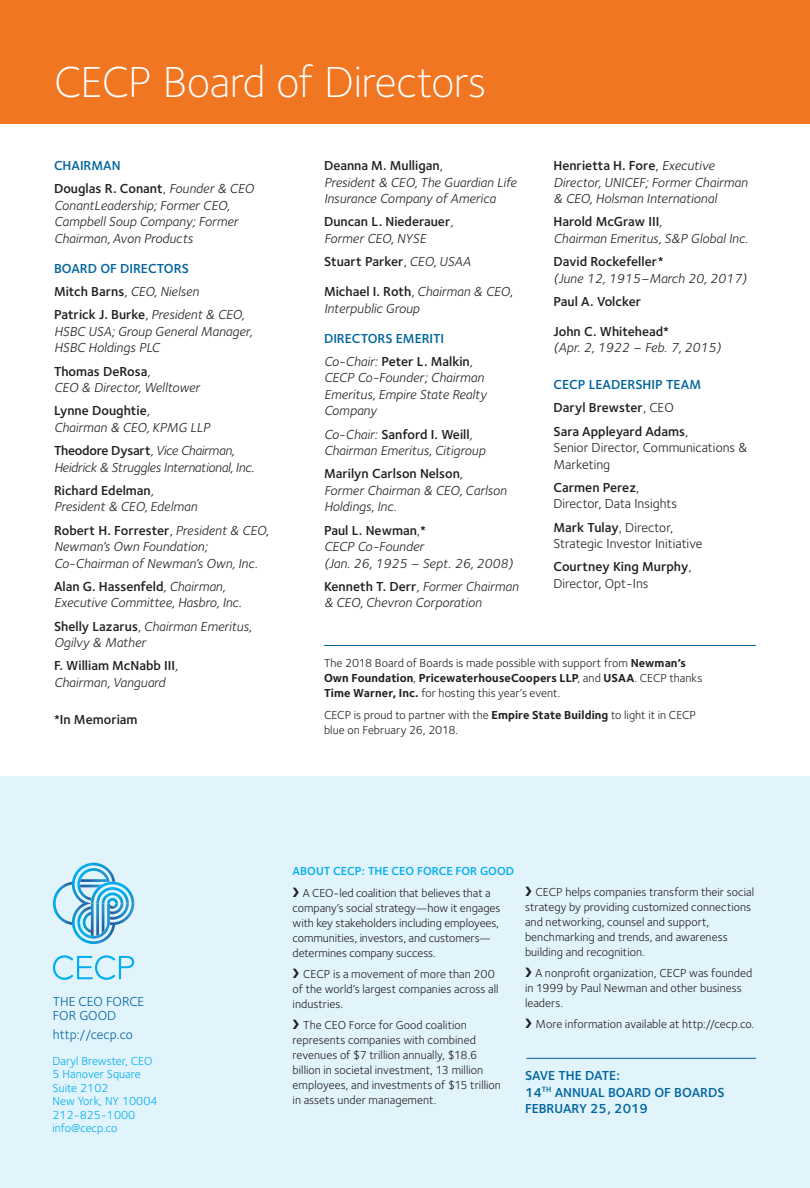
<style>
.page{position:relative;width:810px;height:1188px;background:#fff}
.page>*{position:absolute;margin:0;border:0;box-sizing:border-box;transform-origin:0 0}
.Page_Head_Blue_GG{font:300 45px "Foundry Sterling";letter-spacing:-.01em;color:#fff}
.t1{font:italic 13.5px/16.5px "Foundry Sterling";color:#231f20}
.t2{font:600 13.5px/16.5px "Foundry Sterling";color:#231f20}
.t3{font:13.5px/16.5px "Foundry Sterling";color:#231f20}
.t4{font:600 13.5px "Foundry Sterling";color:#00659e}
.t5{font:italic 13.5px/16.5px "Foundry Sterling";letter-spacing:-.02em;color:#231f20}
.t6{font:13.5px/13.5px "Foundry Sterling";color:#00659e}
.t7{font:12px/15px "Foundry Sterling";color:#231f20}
.t8{font:12px/13.5px "Foundry Sterling";color:#00aeef}
.t9{font:600 12px "Foundry Sterling";color:#00aeef}
.s1{font-weight:600;font-style:normal}
.s2{font-style:normal}
.s3{font-weight:400;font-style:italic}
.s4{font-weight:400}
.s5{font-weight:600}
.s6{font-weight:700}
</style>
<div class="page">
<div style="left:0;top:777px;width:810px;height:411px;background:#e1f4fc"></div>
<div style="left:0;top:0;width:810px;height:124px;background:#f07622"></div>
<svg style="left:53px;top:955px;width:81px;height:25px"></svg>
<svg style="left:53px;top:863px;width:81px;height:81px"></svg>
<hr style="left:324px;top:645px;width:432px;height:1px;background:#00659e">
<hr style="left:526px;top:1058px;width:230px;height:1px;background:#00659e">
<p class="Page_Head_Blue_GG" style="left:54px;top:56px;width:434px">CECP Board of Directors</p>
<p class="t4" style="left:54px;top:158px;width:68px">CHAIRMAN</p>
<p class="t1" style="left:54px;top:181px;width:201px"><span class="s1">Douglas R. Conant</span><span class="s2">,</span> Founder &amp; CEO<br>ConantLeadership; Former CEO,<br>Campbell Soup Company; Former<br>Chairman, Avon Products</p>
<p class="t4" style="left:54px;top:260px;width:136px">BOARD OF DIRECTORS</p>
<p class="t1" style="left:54px;top:283px;width:147px"><span class="s1">Mitch Barns</span>, CEO, Nielsen</p>
<p class="t1" style="left:54px;top:307px;width:200px"><span class="s1">Patrick J. Burke</span>, President &amp; CEO,<br>HSBC USA; Group General Manager,<br>HSBC Holdings PLC</p>
<p class="t1" style="left:54px;top:363px;width:148px"><span class="s1">Thomas DeRosa</span>,<br>CEO &amp; Director, Welltower</p>
<p class="t1" style="left:54px;top:403px;width:158px"><span class="s1">Lynne Doughtie</span>,<br>Chairman &amp; CEO, KPMG LLP</p>
<p class="t5" style="left:54px;top:442px;width:202px"><span class="s1">Theodore Dysart</span>, Vice Chairman,<br>Heidrick &amp; Struggles International, Inc.</p>
<p class="t1" style="left:54px;top:482px;width:145px"><span class="s1">Richard Edelman</span>,<br>President &amp; CEO, Edelman</p>
<p class="t1" style="left:54px;top:522px;width:216px"><span class="s1">Robert H. Forrester</span>, President &amp; CEO,<br>Newman’s Own Foundation;<br>Co-Chairman of Newman’s Own, Inc.</p>
<p class="t1" style="left:54px;top:578px;width:189px"><span class="s1">Alan G. Hassenfeld</span>, Chairman,<br>Executive Committee, Hasbro, Inc.</p>
<p class="t1" style="left:54px;top:618px;width:199px"><span class="s1">Shelly Lazarus</span>, Chairman Emeritus,<br>Ogilvy &amp; Mather</p>
<p class="t2" style="left:54px;top:658px;width:125px">F. William McNabb III<span class="s3">,<br>Chairman, Vanguard</span></p>
<p class="t2" style="left:54px;top:711px;width:85px">*In Memoriam</p>
<p class="t1" style="left:324px;top:157px;width:194px"><span class="s1">Deanna M. Mulligan</span>,<br>President &amp; CEO, The Guardian Life<br>Insurance Company of America</p>
<p class="t2" style="left:324px;top:214px;width:131px">Duncan L. Niederauer<span class="s3">,<br>Former CEO, NYSE</span></p>
<p class="t2" style="left:324px;top:254px;width:148px">Stuart Parker<span class="s3">, CEO, USAA</span></p>
<p class="t1" style="left:324px;top:283px;width:190px"><span class="s1">Michael I. Roth</span>, Chairman &amp; CEO,<br>Interpublic Group</p>
<p class="t4" style="left:324px;top:330px;width:122px">DIRECTORS EMERITI</p>
<p class="t1" style="left:324px;top:353px;width:164px">Co-Chair: <span class="s1">Peter L. Malkin</span>,<br>CECP Co-Founder; Chairman<br>Emeritus, Empire State Realty<br>Company</p>
<p class="t1" style="left:324px;top:426px;width:163px">Co-Chair: <span class="s1">Sanford I. Weill</span>,<br>Chairman Emeritus, Citigroup</p>
<p class="t1" style="left:324px;top:466px;width:184px"><span class="s1">Marilyn Carlson Nelson</span>,<br>Former Chairman &amp; CEO, Carlson<br>Holdings, Inc.</p>
<p class="t1" style="left:324px;top:522px;width:191px"><span class="s1">Paul L. Newman</span><span class="s2">,</span><span class="s1">*<br></span>CECP Co-Founder<br>(Jan. 26, 1925 – Sept. 26, 2008)</p>
<p class="t1" style="left:324px;top:578px;width:196px"><span class="s1">Kenneth T. Derr</span>, Former Chairman &amp; CEO, Chevron Corporation</p>
<p class="t1" style="left:554px;top:157px;width:196px"><span class="s1">Henrietta H. Fore</span><span class="s2">,</span> Executive<br>Director, UNICEF; Former Chairman &amp; CEO, Holsman International</p>
<p class="t1" style="left:554px;top:214px;width:196px"><span class="s1">Harold McGraw III</span>,<br>Chairman Emeritus, S&amp;P Global Inc.</p>
<p class="t1" style="left:554px;top:253px;width:195px"><span class="s1">David Rockefeller*<br></span>(June 12, 1915–March 20, 2017)</p>
<p class="t2" style="left:554px;top:294px;width:89px">Paul A. Volcker</p>
<p class="t1" style="left:554px;top:323px;width:169px"><span class="s1">John C. Whitehead*<br></span>(Apr. 2, 1922 – Feb. 7, 2015)</p>
<p class="t4" style="left:554px;top:377px;width:149px">CECP LEADERSHIP TEAM</p>
<p class="t2" style="left:554px;top:400px;width:122px">Daryl Brewster<span class="s4">, CEO</span></p>
<p class="t3" style="left:554px;top:423px;width:195px"><span class="s5">Sara Appleyard Adams</span>,<br>Senior Director, Communications &amp;<br>Marketing</p>
<p class="t3" style="left:554px;top:479px;width:125px"><span class="s5">Carmen Perez</span>,<br>Director, Data Insights</p>
<p class="t3" style="left:554px;top:519px;width:151px"><span class="s5">Mark Tulay</span>, Director,<br>Strategic Investor Initiative</p>
<p class="t2" style="left:554px;top:559px;width:140px">Courtney King Murphy<span class="s4">,<br>Director, Opt-Ins</span></p>
<p class="t7" style="left:324px;top:656px;width:380px">The 2018 Board of Boards is made possible with support from <span class="s6">Newman’s<br>Own Foundation</span>, <span class="s6">PricewaterhouseCoopers LLP</span>, and <span class="s6">USAA</span>. CECP thanks<br><span class="s6">Time Warner, Inc.</span> for hosting this year’s event.</p>
<p class="t7" style="left:324px;top:708px;width:374px">CECP is proud to partner with the <span class="s6">Empire State Building</span> to light it in CECP blue on February 26, 2018.</p>
<p class="t6" style="left:53px;top:995px;width:93px">THE CEO FORCE<br>FOR GOOD</p>
<p class="t6" style="left:53px;top:1028px;width:81px">http://cecp.co</p>
<p class="t8" style="left:52px;top:1054px;width:102px">Daryl Brewster, CEO</p>
<p class="t8" style="left:52px;top:1068px;width:90px">5 Hanover Square<br>Suite 2102</p>
<p class="t8" style="left:52px;top:1095px;width:107px">New York, NY 10004</p>
<p class="t8" style="left:52px;top:1108px;width:84px">212-825-1000</p>
<p class="t8" style="left:52px;top:1122px;width:67px">info@cecp.co</p>
<p class="t9" style="left:293px;top:864px;width:223px">ABOUT CECP: THE CEO FORCE FOR GOOD</p>
<p class="t7" style="left:293px;top:885px;width:209px;text-indent:10px">A CEO-led coalition that believes that a company’s social strategy—how it engages with key stakeholders including employees, communities, investors, and customers— determines company success.</p>
<p class="t7" style="left:293px;top:966px;width:207px;text-indent:11px">CECP is a movement of more than 200 of the world’s largest companies across all industries.</p>
<p class="t7" style="left:293px;top:1017px;width:210px;text-indent:11px">The CEO Force for Good coalition represents companies with combined revenues of $7 trillion annually, $18.6 billion in societal investment, 13 million employees, and investments of $15 trillion in assets under management.</p>
<p class="t7" style="left:525px;top:885px;width:231px;text-indent:11px">CECP helps companies transform their social strategy by providing customized connections and networking, counsel and support, benchmarking and trends, and awareness building and recognition.</p>
<p class="t7" style="left:525px;top:966px;width:229px;text-indent:10px">A nonprofit organization, CECP was founded in 1999 by Paul Newman and other business leaders.</p>
<p class="t7" style="left:536px;top:1017px;width:220px">More information available at http://cecp.co.</p>
<p class="t4" style="left:525px;top:1068px;width:97px">SAVE THE DATE:</p>
<p class="t4" style="left:525px;top:1084px;width:201px">14<sup>TH</sup> ANNUAL BOARD OF BOARDS</p>
<p class="t4" style="left:525px;top:1101px;width:125px">FEBRUARY 25, 2019</p>
</div>
